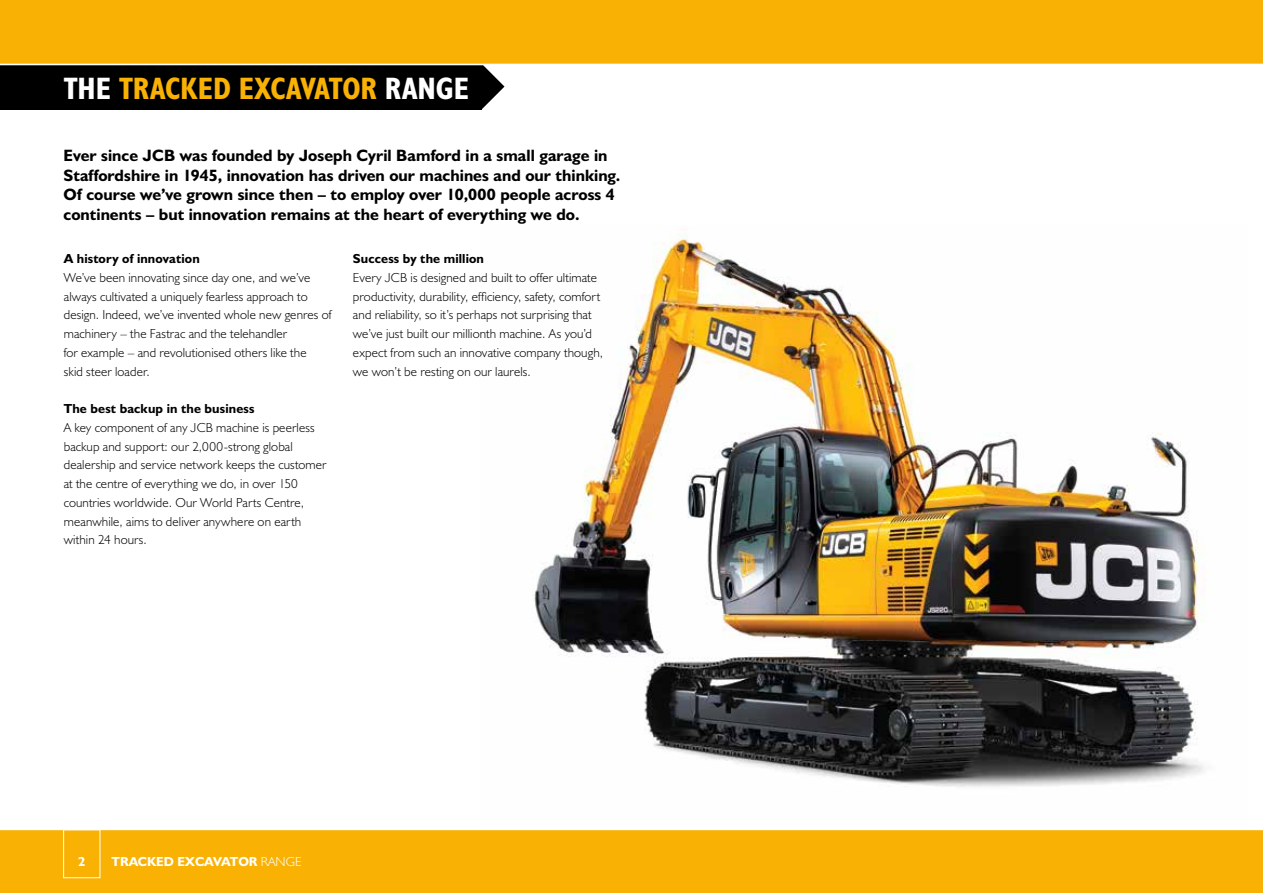
<style>
.page{position:relative;width:1263px;height:893px;background:#fff}
.page>*{position:absolute;margin:0;border:0;box-sizing:border-box;transform-origin:0 0}
.t1{font:31.2px "JCB Bold Condensed";color:#f9b104}
.t2{font:16.5px/19.5px "JCB Bold";color:#000}
.t3{font:13.2px/18.8px "JCB Light";letter-spacing:.01em;color:#000}
.t4{font:13.2px "JCB Bold";letter-spacing:.01em;color:#000}
.t5{font:13.2px "JCB Bold";color:#fff}
.s1{color:#fff}
.s2{font-family:"JCB Light"}
</style>
<div class="page">
<img style="left:532px;top:231px;width:675px;height:556px">
<svg style="left:482px;top:65px;width:22px;height:44px"></svg>
<div style="left:0;top:53px;width:482px;height:56px;background:#000"></div>
<div style="left:0;top:0;width:1263px;height:64px;background:#f9b104"></div>
<div style="left:0;top:829px;width:1263px;height:64px;background:#f9b104"></div>
<hr style="left:0;top:829px;width:1263px;height:1px;background:#fff">
<hr style="left:0;top:64px;width:1263px;height:1px;background:#fff">
<div style="left:63px;top:829px;width:37px;height:49px;border:1px solid #fff"></div>
<h1 class="t1" style="left:64px;top:69px;width:407px"><span class="s1">THE</span> TRACKED EXCAVATOR <span class="s1">RANGE</span></h1>
<p class="t2" style="left:64px;top:146px;width:558px">Ever since JCB was founded by Joseph Cyril Bamford in a small garage in Staffordshire in 1945, innovation has driven our machines and our thinking.<br>Of course we’ve grown since then – to employ over 10,000 people across 4 continents – but innovation remains at the heart of everything we do.</p>
<p class="t4" style="left:64px;top:250px;width:137px">A history of innovation</p>
<p class="t3" style="left:64px;top:268px;width:269px">We’ve been innovating since day one, and we’ve always cultivated a uniquely fearless approach to design. Indeed, we’ve invented whole new genres of machinery – the Fastrac and the telehandler<br>for example – and revolutionised others like the<br>skid steer loader.</p>
<p class="t4" style="left:64px;top:400px;width:192px">The best backup in the business</p>
<p class="t3" style="left:64px;top:418px;width:264px">A key component of any JCB machine is peerless backup and support: our 2,000-strong global dealership and service network keeps the customer at the centre of everything we do, in over 150 countries worldwide. Our World Parts Centre, meanwhile, aims to deliver anywhere on earth within 24 hours.</p>
<p class="t4" style="left:353px;top:250px;width:133px">Success by the million</p>
<p class="t3" style="left:353px;top:268px;width:252px">Every JCB is designed and built to offer ultimate productivity, durability, efficiency, safety, comfort and reliability, so it’s perhaps not surprising that we’ve just built our millionth machine. As you’d expect from such an innovative company though, we won’t be resting on our laurels.</p>
<p class="t5" style="left:78px;top:853px;width:9px">2</p>
<p class="t5" style="left:112px;top:853px;width:191px">TRACKED EXCAVATOR <span class="s2">RANGE</span></p>
</div>
